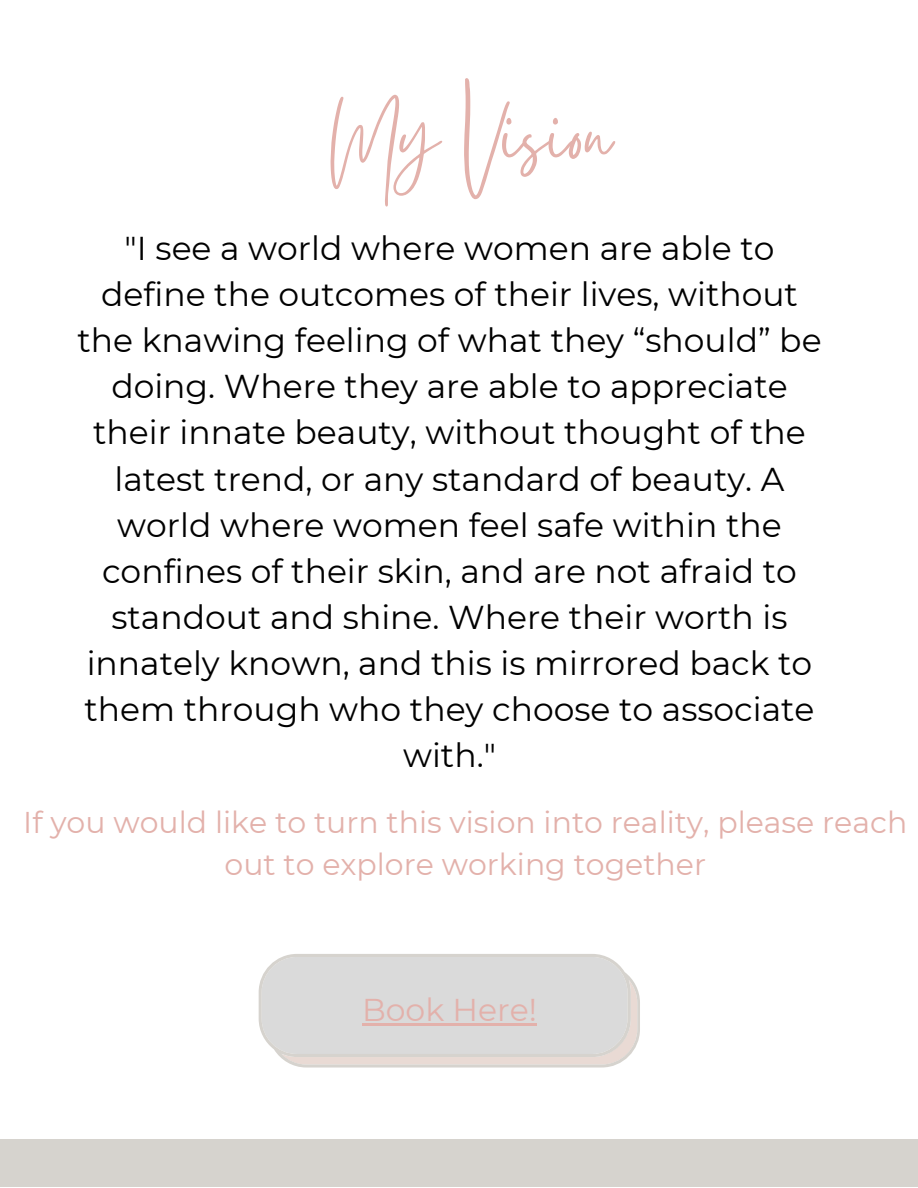
<style>
.page{position:relative;width:918px;height:1188px;background:#fff}
.page>*{position:absolute;margin:0;border:0;box-sizing:border-box;transform-origin:0 0}
.t1{font:90px "Gistesy";color:#e3b1ab}
.t2{font:33px/46.2px "Montserrat";color:#000;text-align:center}
.t3{font:31.5px "Montserrat";color:#e3b1ab}
.t4{font:30px/41.7px "Montserrat";color:#e3b1ab;text-align:center}
</style>
<div class="page">
<div style="left:0;top:1139px;width:918px;height:47px;background:#d6d3ce"></div>
<svg style="left:259px;top:954px;width:381px;height:114px;background:#dcdbda"></svg>
<hr style="left:362px;top:1023px;width:175px;height:3px;background:#e3b1ab">
<h1 class="t1" style="left:330px;top:73px;width:284px">My Vision</h1>
<p class="t2" style="left:77px;top:225px;width:746px">"I see a world where women are able to define the outcomes of their lives, without the knawing feeling of what they “should” be doing. Where they are able to appreciate their innate beauty, without thought of the latest trend, or any standard of beauty. A world where women feel safe within the confines of their skin, and are not afraid to standout and shine. Where their worth is innately known, and this is mirrored back to them through who they choose to associate with."</p>
<p class="t4" style="left:23px;top:801px;width:886px">If you would like to turn this vision into reality, please reach out to explore working together</p>
<p class="t3" style="left:362px;top:991px;width:176px">Book Here!</p>
</div>
